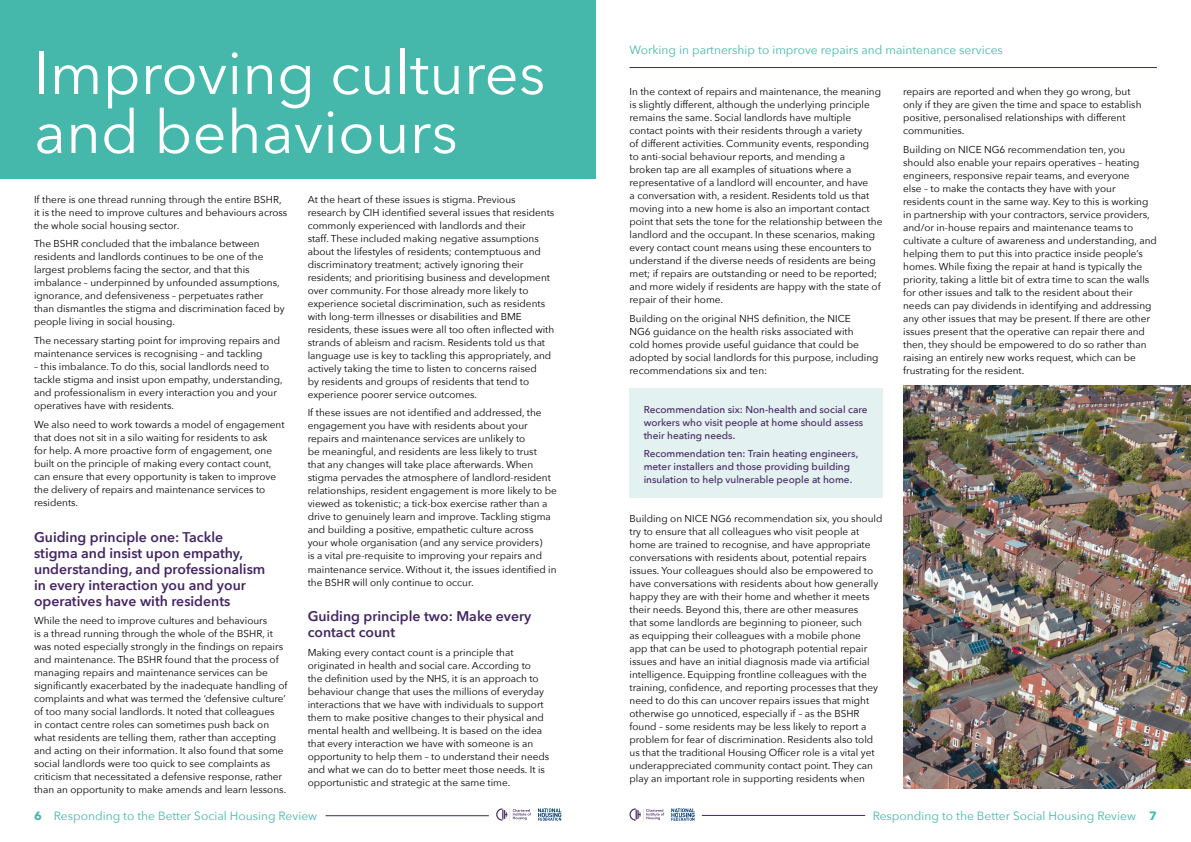
<style>
.page{position:relative;width:1191px;height:842px;background:#fff}
.page>*{position:absolute;margin:0;border:0;box-sizing:border-box;transform-origin:0 0}
.t1{font:60px/59px "Avenir Next";color:#fff}
.t2{font:600 14px/16px "Avenir Next";color:#442563}
.t3{font:12px "Avenir Next";color:#45b8ab}
.t4{font:700 12px "Avenir Next";color:#45b8ab}
.t5{font:10px/13px "Avenir Next";color:#000}
.t6{font:500 10px/13px "Avenir Next";color:#442563}
</style>
<div class="page">
<hr style="left:325px;top:815px;width:164px;height:1px;background:#442563">
<hr style="left:702px;top:815px;width:163px;height:1px;background:#442563">
<hr style="left:629px;top:67px;width:528px;height:1px;background:#442563">
<svg style="left:496px;top:808px;width:35px;height:13px"></svg>
<svg style="left:629px;top:808px;width:35px;height:13px"></svg>
<svg style="left:538px;top:808px;width:23px;height:13px"></svg>
<svg style="left:671px;top:808px;width:24px;height:13px"></svg>
<div style="left:0;top:0;width:595px;height:179px;background:#45b8ab"></div>
<div style="left:629px;top:388px;width:254px;height:109px;background:#e3f2f0"></div>
<img style="left:903px;top:386px;width:288px;height:402px">
<h1 class="t1" style="left:34px;top:41px;width:513px">Improving cultures and behaviours</h1>
<p class="t5" style="left:34px;top:192px;width:255px">If there is one thread running through the entire BSHR, it is the need to improve cultures and behaviours across the whole social housing sector.</p>
<p class="t5" style="left:34px;top:237px;width:252px">The BSHR concluded that the imbalance between residents and landlords continues to be one of the largest problems facing the sector, and that this imbalance – underpinned by unfounded assumptions, ignorance, and defensiveness – perpetuates rather than dismantles the stigma and discrimination faced by people living in social housing.</p>
<p class="t5" style="left:34px;top:334px;width:247px">The necessary starting point for improving repairs and maintenance services is recognising – and tackling</p>
<p class="t5" style="left:34px;top:360px;width:250px">– this imbalance. To do this, social landlords need to tackle stigma and insist upon empathy, understanding, and professionalism in every interaction you and your operatives have with residents.</p>
<p class="t5" style="left:34px;top:417px;width:252px">We also need to work towards a model of engagement that does not sit in a silo waiting for residents to ask<br>for help. A more proactive form of engagement, one built on the principle of making every contact count, can ensure that every opportunity is taken to improve the delivery of repairs and maintenance services to residents.</p>
<h2 class="t2" style="left:34px;top:528px;width:233px">Guiding principle one: Tackle stigma and insist upon empathy, understanding, and professionalism in every interaction you and your operatives have with residents</h2>
<p class="t5" style="left:34px;top:614px;width:255px">While the need to improve cultures and behaviours<br>is a thread running through the whole of the BSHR, it was noted especially strongly in the findings on repairs and maintenance. The BSHR found that the process of managing repairs and maintenance services can be significantly exacerbated by the inadequate handling of complaints and what was termed the ‘defensive culture’ of too many social landlords. It noted that colleagues<br>in contact centre roles can sometimes push back on what residents are telling them, rather than accepting and acting on their information. It also found that some social landlords were too quick to see complaints as criticism that necessitated a defensive response, rather than an opportunity to make amends and learn lessons.</p>
<p class="t5" style="left:308px;top:192px;width:248px">At the heart of these issues is stigma. Previous research by CIH identified several issues that residents commonly experienced with landlords and their<br>staff. These included making negative assumptions about the lifestyles of residents; contemptuous and discriminatory treatment; actively ignoring their residents; and prioritising business and development over community. For those already more likely to experience societal discrimination, such as residents with long-term illnesses or disabilities and BME residents, these issues were all too often inflected with strands of ableism and racism. Residents told us that language use is key to tackling this appropriately, and actively taking the time to listen to concerns raised<br>by residents and groups of residents that tend to experience poorer service outcomes.</p>
<p class="t5" style="left:308px;top:406px;width:251px">If these issues are not identified and addressed, the engagement you have with residents about your repairs and maintenance services are unlikely to<br>be meaningful, and residents are less likely to trust<br>that any changes will take place afterwards. When stigma pervades the atmosphere of landlord-resident relationships, resident engagement is more likely to be viewed as tokenistic; a tick-box exercise rather than a drive to genuinely learn and improve. Tackling stigma and building a positive, empathetic culture across<br>your whole organisation (and any service providers)<br>is a vital pre-requisite to improving your repairs and maintenance service. Without it, the issues identified in the BSHR will only continue to occur.</p>
<h2 class="t2" style="left:308px;top:608px;width:225px">Guiding principle two: Make every contact count</h2>
<p class="t5" style="left:308px;top:646px;width:243px">Making every contact count is a principle that originated in health and social care. According to<br>the definition used by the NHS, it is an approach to behaviour change that uses the millions of everyday interactions that we have with individuals to support them to make positive changes to their physical and mental health and wellbeing. It is based on the idea that every interaction we have with someone is an opportunity to help them – to understand their needs and what we can do to better meet those needs. It is opportunistic and strategic at the same time.</p>
<p class="t3" style="left:629px;top:40px;width:375px">Working in partnership to improve repairs and maintenance services</p>
<p class="t5" style="left:629px;top:85px;width:254px">In the context of repairs and maintenance, the meaning is slightly different, although the underlying principle remains the same. Social landlords have multiple contact points with their residents through a variety<br>of different activities. Community events, responding<br>to anti-social behaviour reports, and mending a<br>broken tap are all examples of situations where a representative of a landlord will encounter, and have<br>a conversation with, a resident. Residents told us that moving into a new home is also an important contact point that sets the tone for the relationship between the landlord and the occupant. In these scenarios, making every contact count means using these encounters to understand if the diverse needs of residents are being met; if repairs are outstanding or need to be reported; and more widely if residents are happy with the state of repair of their home.</p>
<p class="t5" style="left:629px;top:311px;width:250px">Building on the original NHS definition, the NICE<br>NG6 guidance on the health risks associated with<br>cold homes provide useful guidance that could be adopted by social landlords for this purpose, including recommendations six and ten:</p>
<p class="t6" style="left:643px;top:402px;width:225px">Recommendation six: Non-health and social care workers who visit people at home should assess their heating needs.</p>
<p class="t6" style="left:643px;top:447px;width:216px">Recommendation ten: Train heating engineers, meter installers and those providing building insulation to help vulnerable people at home.</p>
<p class="t5" style="left:629px;top:512px;width:254px">Building on NICE NG6 recommendation six, you should try to ensure that all colleagues who visit people at home are trained to recognise, and have appropriate conversations with residents about, potential repairs issues. Your colleagues should also be empowered to have conversations with residents about how generally happy they are with their home and whether it meets their needs. Beyond this, there are other measures<br>that some landlords are beginning to pioneer, such<br>as equipping their colleagues with a mobile phone<br>app that can be used to photograph potential repair issues and have an initial diagnosis made via artificial intelligence. Equipping frontline colleagues with the training, confidence, and reporting processes that they need to do this can uncover repairs issues that might otherwise go unnoticed, especially if – as the BSHR found – some residents may be less likely to report a problem for fear of discrimination. Residents also told us that the traditional Housing Officer role is a vital yet underappreciated community contact point. They can play an important role in supporting residents when</p>
<p class="t5" style="left:903px;top:85px;width:240px">repairs are reported and when they go wrong, but only if they are given the time and space to establish positive, personalised relationships with different communities.</p>
<p class="t5" style="left:903px;top:142px;width:255px">Building on NICE NG6 recommendation ten, you should also enable your repairs operatives – heating engineers, responsive repair teams, and everyone<br>else – to make the contacts they have with your residents count in the same way. Key to this is working in partnership with your contractors, service providers, and/or in-house repairs and maintenance teams to cultivate a culture of awareness and understanding, and helping them to put this into practice inside people’s homes. While fixing the repair at hand is typically the priority, taking a little bit of extra time to scan the walls for other issues and talk to the resident about their needs can pay dividends in identifying and addressing any other issues that may be present. If there are other issues present that the operative can repair there and then, they should be empowered to do so rather than raising an entirely new works request, which can be frustrating for the resident.</p>
<p class="t3" style="left:54px;top:806px;width:265px">Responding to the Better Social Housing Review</p>
<p class="t3" style="left:872px;top:806px;width:265px">Responding to the Better Social Housing Review</p>
<p class="t4" style="left:34px;top:805px;width:9px">6</p>
<p class="t4" style="left:1149px;top:805px;width:9px">7</p>
</div>
